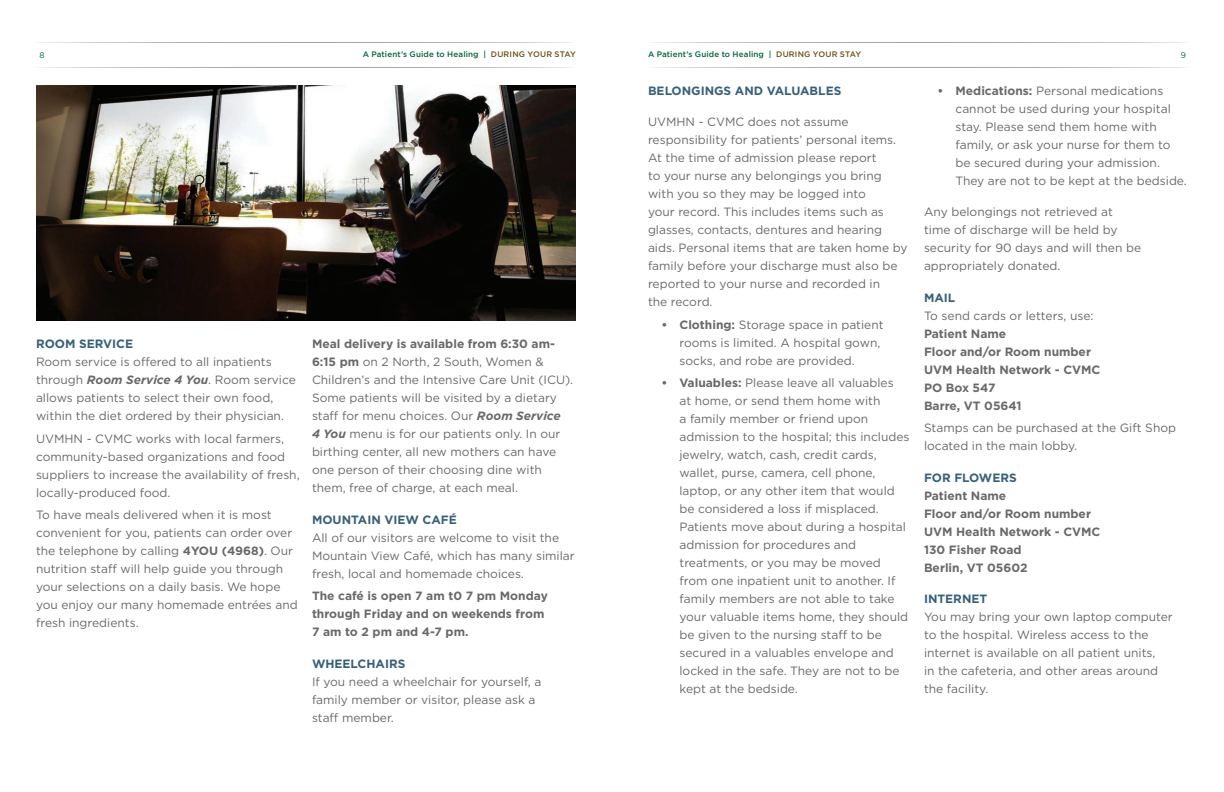
<style>
.page{position:relative;width:1224px;height:792px;background:#fff}
.page>*{position:absolute;margin:0;border:0;box-sizing:border-box;transform-origin:0 0}
.t1{font:12px/18px "Gotham";color:#69696c}
.t2{font:700 12px/18px "Gotham";color:#69696c}
.t3{font:700 12px "Gotham";color:#38607a}
.t4{font:500 8px "Gotham";letter-spacing:.02em;color:#00643b}
.t5{font:8px "Gotham";color:#00643b}
.s1{color:#6b5212}
.s2{font-weight:700;font-style:italic}
.s3{font-weight:700}
</style>
<div class="page">
<svg style="left:38px;top:42px;width:533px;height:1px"></svg>
<svg style="left:39px;top:67px;width:533px;height:1px"></svg>
<svg style="left:652px;top:42px;width:533px;height:1px"></svg>
<svg style="left:653px;top:67px;width:532px;height:1px"></svg>
<img style="left:36px;top:86px;width:540px;height:235px">
<p class="t5" style="left:40px;top:50px;width:7px">8</p>
<p class="t4" style="left:363px;top:50px;width:215px">A Patient’s Guide to Healing | <span class="s1">DURING YOUR STAY</span></p>
<p class="t4" style="left:648px;top:50px;width:215px">A Patient’s Guide to Healing | <span class="s1">DURING YOUR STAY</span></p>
<p class="t5" style="left:1181px;top:50px;width:7px">9</p>
<p class="t3" style="left:36px;top:336px;width:99px">ROOM SERVICE</p>
<p class="t1" style="left:36px;top:353px;width:261px">Room service is offered to all inpatients through <span class="s2">Room Service 4 You</span>. Room service allows patients to select their own food, within the diet ordered by their physician.</p>
<p class="t1" style="left:36px;top:429px;width:265px">UVMHN - CVMC works with local farmers, community-based organizations and food suppliers to increase the availability of fresh, locally-produced food.</p>
<p class="t1" style="left:36px;top:506px;width:263px">To have meals delivered when it is most convenient for you, patients can order over the telephone by calling <span class="s3">4YOU (4968)</span>. Our nutrition staff will help guide you through your selections on a daily basis. We hope you enjoy our many homemade entrées and fresh ingredients.</p>
<p class="t1" style="left:312px;top:335px;width:263px"><span class="s3">Meal delivery is available from 6:30 am-6:15 pm</span> on 2 North, 2 South, Women &amp; Children’s and the Intensive Care Unit (ICU).<br>Some patients will be visited by a dietary staff for menu choices. Our <span class="s2">Room Service<br>4 You</span> menu is for our patients only. In our birthing center, all new mothers can have one person of their choosing dine with them, free of charge, at each meal.</p>
<p class="t3" style="left:312px;top:512px;width:146px">MOUNTAIN VIEW CAFÉ</p>
<p class="t1" style="left:312px;top:528px;width:264px">All of our visitors are welcome to visit the<br>Mountain View Café, which has many similar fresh, local and homemade choices.</p>
<p class="t2" style="left:312px;top:587px;width:237px">The café is open 7 am t0 7 pm Monday through Friday and on weekends from<br>7 am to 2 pm and 4-7 pm.</p>
<p class="t3" style="left:312px;top:656px;width:95px">WHEELCHAIRS</p>
<p class="t1" style="left:312px;top:672px;width:231px">If you need a wheelchair for yourself, a family member or visitor, please ask a staff member.</p>
<p class="t3" style="left:648px;top:82px;width:195px">BELONGINGS AND VALUABLES</p>
<p class="t1" style="left:648px;top:113px;width:261px">UVMHN - CVMC does not assume responsibility for patients’ personal items.<br>At the time of admission please report<br>to your nurse any belongings you bring with you so they may be logged into<br>your record. This includes items such as glasses, contacts, dentures and hearing aids. Personal items that are taken home by family before your discharge must also be reported to your nurse and recorded in<br>the record.</p>
<p class="t1" style="left:680px;top:315px;width:206px;text-indent:-18px"><span class="s3">• Clothing:</span> Storage space in patient rooms is limited. A hospital gown, socks, and robe are provided.</p>
<p class="t1" style="left:680px;top:374px;width:232px;text-indent:-18px"><span class="s3">• Valuables:</span> Please leave all valuables<br>at home, or send them home with<br>a family member or friend upon admission to the hospital; this includes jewelry, watch, cash, credit cards, wallet, purse, camera, cell phone, laptop, or any other item that would be considered a loss if misplaced.<br>Patients move about during a hospital admission for procedures and treatments, or you may be moved from one inpatient unit to another. If family members are not able to take your valuable items home, they should be given to the nursing staff to be secured in a valuables envelope and locked in the safe. They are not to be kept at the bedside.</p>
<p class="t1" style="left:956px;top:81px;width:233px;text-indent:-18px"><span class="s3">• Medications:</span> Personal medications cannot be used during your hospital stay. Please send them home with family, or ask your nurse for them to be secured during your admission.<br>They are not to be kept at the bedside.</p>
<p class="t1" style="left:924px;top:203px;width:219px">Any belongings not retrieved at time of discharge will be held by security for 90 days and will then be appropriately donated.</p>
<p class="t3" style="left:924px;top:289px;width:33px">MAIL</p>
<p class="t1" style="left:924px;top:306px;width:171px">To send cards or letters, use:</p>
<p class="t2" style="left:924px;top:324px;width:178px">Patient Name<br>Floor and/or Room number<br>UVM Health Network - CVMC<br>PO Box 547<br>Barre, VT 05641</p>
<p class="t1" style="left:924px;top:419px;width:254px">Stamps can be purchased at the Gift Shop located in the main lobby.</p>
<p class="t3" style="left:924px;top:469px;width:94px">FOR FLOWERS</p>
<p class="t2" style="left:924px;top:486px;width:178px">Patient Name<br>Floor and/or Room number<br>UVM Health Network - CVMC<br>130 Fisher Road<br>Berlin, VT 05602</p>
<p class="t3" style="left:924px;top:591px;width:65px">INTERNET</p>
<p class="t1" style="left:924px;top:608px;width:250px">You may bring your own laptop computer to the hospital. Wireless access to the internet is available on all patient units,<br>in the cafeteria, and other areas around the facility.</p>
</div>
